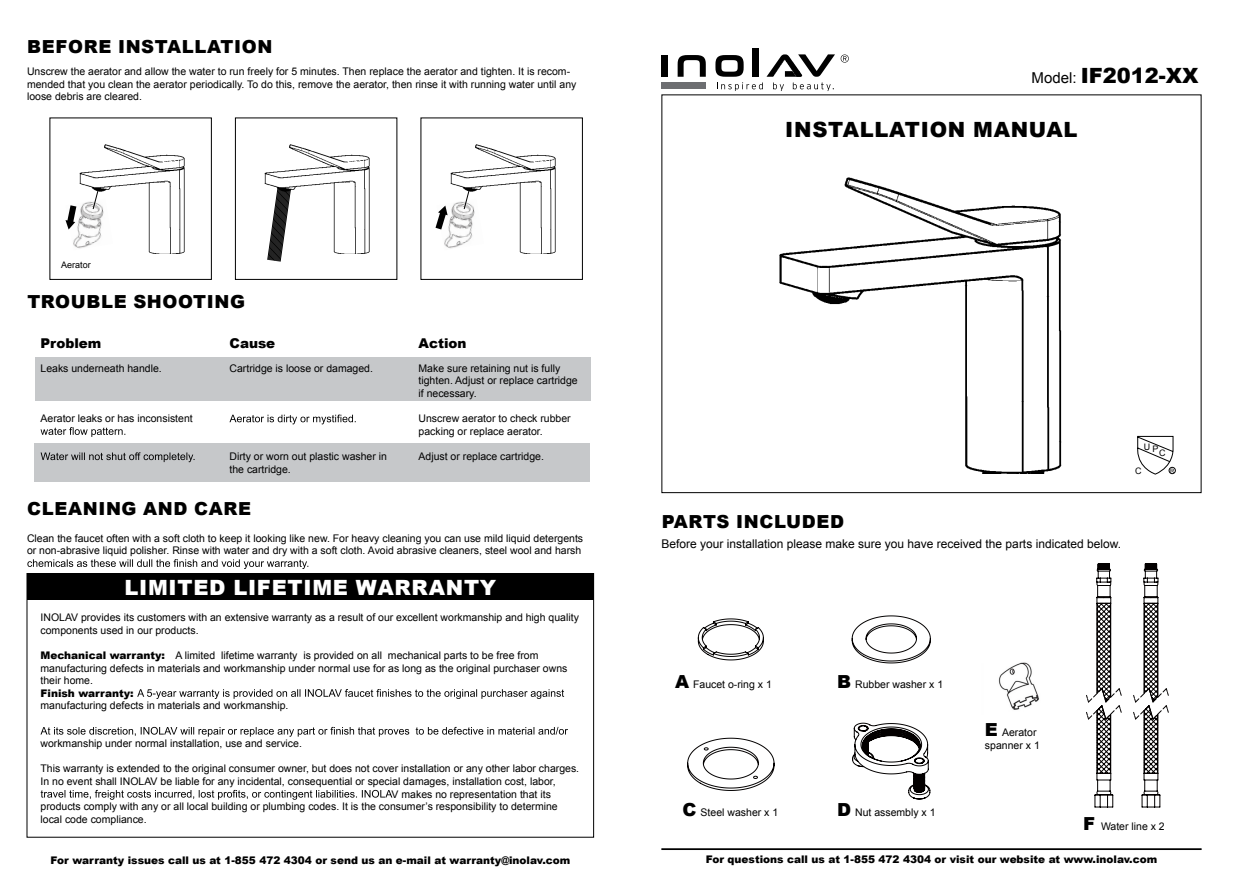
<style>
.page{position:relative;width:1242px;height:891px;background:#fff}
.page>*{position:absolute;margin:0;border:0;box-sizing:border-box;transform-origin:0 0}
.t1{font:900 21px "Arial";letter-spacing:.035em;color:#fff}
.t2{font:900 21px "Arial";letter-spacing:.035em;color:#000}
.t3{font:900 21px "Arial";color:#000}
.t4{font:900 18px "Arial";letter-spacing:.035em;color:#000}
.t5{font:900 13.5px "Arial";color:#000}
.t6{font:12px "Arial";color:#000}
.t7{font:10.5px/12.6px "Arial";color:#000}
.t8{font:900 10.5px "Arial";color:#000}
.t9{font:9px "Arial";color:#000}
.t10{font:5.85px "Arial";color:#000}
.s1{font-weight:400;font-size:15px}
.s2{font-weight:900}
.s3{font-weight:900;font-size:18px}
</style>
<div class="page">
<div style="left:34px;top:443px;width:556px;height:39px;background:#c6c8ca"></div>
<div style="left:36px;top:357px;width:555px;height:43px;background:#c6c8ca"></div>
<div style="left:27px;top:574px;width:567px;height:26px;background:#000"></div>
<svg style="left:137px;top:689px;width:427px;height:10px"></svg>
<svg style="left:40px;top:727px;width:528px;height:10px"></svg>
<svg style="left:41px;top:790px;width:351px;height:10px"></svg>
<div style="left:662px;top:848px;width:540px;height:2px;border:1px solid #000"></div>
<svg style="left:27px;top:559px;width:281px;height:10px"></svg>
<svg style="left:41px;top:427px;width:84px;height:10px"></svg>
<svg style="left:41px;top:452px;width:154px;height:10px"></svg>
<svg style="left:229px;top:415px;width:127px;height:9px"></svg>
<img style="left:998px;top:662px;width:41px;height:48px">
<img style="left:779px;top:177px;width:283px;height:296px">
<svg style="left:698px;top:618px;width:66px;height:43px"></svg>
<svg style="left:851px;top:615px;width:80px;height:49px"></svg>
<svg style="left:687px;top:737px;width:88px;height:54px"></svg>
<svg style="left:852px;top:722px;width:79px;height:78px"></svg>
<svg style="left:1086px;top:563px;width:83px;height:245px"></svg>
<div style="left:662px;top:83px;width:44px;height:6px;background:#6d6e71"></div>
<div style="left:662px;top:56px;width:6px;height:21px;background:#000"></div>
<svg style="left:678px;top:55px;width:28px;height:22px"></svg>
<svg style="left:715px;top:55px;width:48px;height:36px"></svg>
<div style="left:752px;top:48px;width:6px;height:29px;background:#000"></div>
<svg style="left:773px;top:54px;width:62px;height:37px"></svg>
<img style="left:766px;top:54px;width:36px;height:23px">
<svg style="left:841px;top:55px;width:8px;height:8px"></svg>
<div style="left:50px;top:118px;width:162px;height:162px;border:1px solid #000"></div>
<img style="left:79px;top:144px;width:106px;height:110px">
<img style="left:73px;top:199px;width:40px;height:51px">
<svg style="left:65px;top:205px;width:11px;height:25px"></svg>
<svg style="left:92px;top:190px;width:7px;height:20px"></svg>
<div style="left:235px;top:118px;width:162px;height:162px;border:1px solid #000"></div>
<img style="left:264px;top:144px;width:106px;height:110px">
<svg style="left:267px;top:187px;width:24px;height:75px"></svg>
<div style="left:421px;top:118px;width:162px;height:162px;border:1px solid #000"></div>
<img style="left:450px;top:144px;width:106px;height:110px">
<img style="left:440px;top:199px;width:44px;height:51px">
<svg style="left:436px;top:206px;width:12px;height:23px"></svg>
<svg style="left:463px;top:190px;width:7px;height:20px"></svg>
<svg style="left:1137px;top:436px;width:39px;height:39px"></svg>
<h2 class="t4" style="left:27px;top:34px;width:247px">BEFORE INSTALLATION</h2>
<p class="t7" style="left:27px;top:65px;width:551px">Unscrew the aerator and allow the water to run freely for 5 minutes. Then replace the aerator and tighten. It is recom&shy;mended that you clean the aerator periodically. To do this, remove the aerator, then rinse it with running water until any loose debris are cleared.</p>
<p class="t9" style="left:61px;top:259px;width:31px">Aerator</p>
<h2 class="t4" style="left:27px;top:289px;width:219px">TROUBLE SHOOTING</h2>
<p class="t5" style="left:40px;top:334px;width:62px">Problem</p>
<p class="t7" style="left:40px;top:362px;width:123px">Leaks underneath handle.</p>
<p class="t7" style="left:40px;top:412px;width:154px">Aerator leaks or has inconsistent</p>
<p class="t5" style="left:230px;top:334px;width:47px">Cause</p>
<p class="t7" style="left:230px;top:362px;width:145px">Cartridge is loose or damaged.</p>
<p class="t7" style="left:230px;top:450px;width:159px">Dirty or worn out plastic washer in the cartridge.</p>
<p class="t5" style="left:418px;top:334px;width:50px">Action</p>
<p class="t7" style="left:418px;top:362px;width:161px">Make sure retaining nut is fully tighten. Adjust or replace cartridge if necessary.</p>
<p class="t7" style="left:418px;top:412px;width:154px">Unscrew aerator to check rubber packing or replace aerator.</p>
<p class="t7" style="left:418px;top:450px;width:127px">Adjust or replace cartridge.</p>
<h1 class="t3" style="left:1032px;top:60px;width:169px"><span class="s1">Model:</span> IF2012-XX</h1>
<h1 class="t2" style="left:785px;top:114px;width:294px">INSTALLATION MANUAL</h1>
<p class="t9" style="left:1144px;top:443px;width:23px">UPC</p>
<p class="t9" style="left:1135px;top:465px;width:8px">C</p>
<p class="t10" style="left:1170px;top:467px;width:6px">R</p>
<h2 class="t4" style="left:27px;top:496px;width:225px">CLEANING AND CARE</h2>
<p class="t7" style="left:27px;top:532px;width:558px">Clean the faucet often with a soft cloth to keep it looking like new. For heavy cleaning you can use mild liquid detergents or non-abrasive liquid polisher. Rinse with water and dry with a soft cloth. Avoid abrasive cleaners, steel wool and harsh</p>
<p class="t6" style="left:662px;top:536px;width:461px">Before your installation please make sure you have received the parts indicated below.</p>
<h2 class="t4" style="left:662px;top:509px;width:184px">PARTS INCLUDED</h2>
<h1 class="t1" style="left:124px;top:572px;width:373px">LIMITED LIFETIME WARRANTY</h1>
<p class="t7" style="left:40px;top:611px;width:540px">INOLAV provides its customers with an extensive warranty as a result of our excellent workmanship and high quality components used in our products.</p>
<p class="t7" style="left:40px;top:649px;width:528px"><span class="s2">Mechanical warranty:</span> A limited lifetime warranty is provided on all mechanical parts to be free from manufacturing defects in materials and workmanship under normal use for as long as the original purchaser owns their home.</p>
<p class="t8" style="left:41px;top:685px;width:95px">Finish warranty:</p>
<p class="t7" style="left:40px;top:699px;width:250px">manufacturing defects in materials and workmanship.</p>
<p class="t7" style="left:40px;top:737px;width:263px">workmanship under normal installation, use and service.</p>
<p class="t7" style="left:40px;top:762px;width:540px">This warranty is extended to the original consumer owner, but does not cover installation or any other labor charges.</p>
<p class="t7" style="left:40px;top:775px;width:517px">In no event shall INOLAV be liable for any incidental, consequential or special damages, installation cost, labor,</p>
<p class="t7" style="left:392px;top:788px;width:161px">V makes no representation that its</p>
<p class="t7" style="left:41px;top:800px;width:519px">products comply with any or all local building or plumbing codes. It is the consumer’s responsibility to determine</p>
<p class="t7" style="left:41px;top:813px;width:108px">local code compliance.</p>
<p class="t8" style="left:51px;top:852px;width:521px">For warranty issues call us at 1-855 472 4304 or send us an e-mail at warranty@inolav.com</p>
<p class="t8" style="left:706px;top:851px;width:453px">For questions call us at 1-855 472 4304 or visit our website at www.inolav.com</p>
<p class="t7" style="left:675px;top:678px;width:98px"><span class="s3">A</span> Faucet o-ring x 1</p>
<p class="t7" style="left:837px;top:678px;width:108px"><span class="s3">B</span> Rubber washer x 1</p>
<p class="t7" style="left:985px;top:727px;width:56px"><span class="s3">E</span> Aerator spanner x 1</p>
<p class="t7" style="left:683px;top:806px;width:97px"><span class="s3">C</span> Steel washer x 1</p>
<p class="t7" style="left:837px;top:806px;width:100px"><span class="s3">D</span> Nut assembly x 1</p>
<p class="t7" style="left:1083px;top:820px;width:83px"><span class="s3">F</span> Water line x 2</p>
</div>
